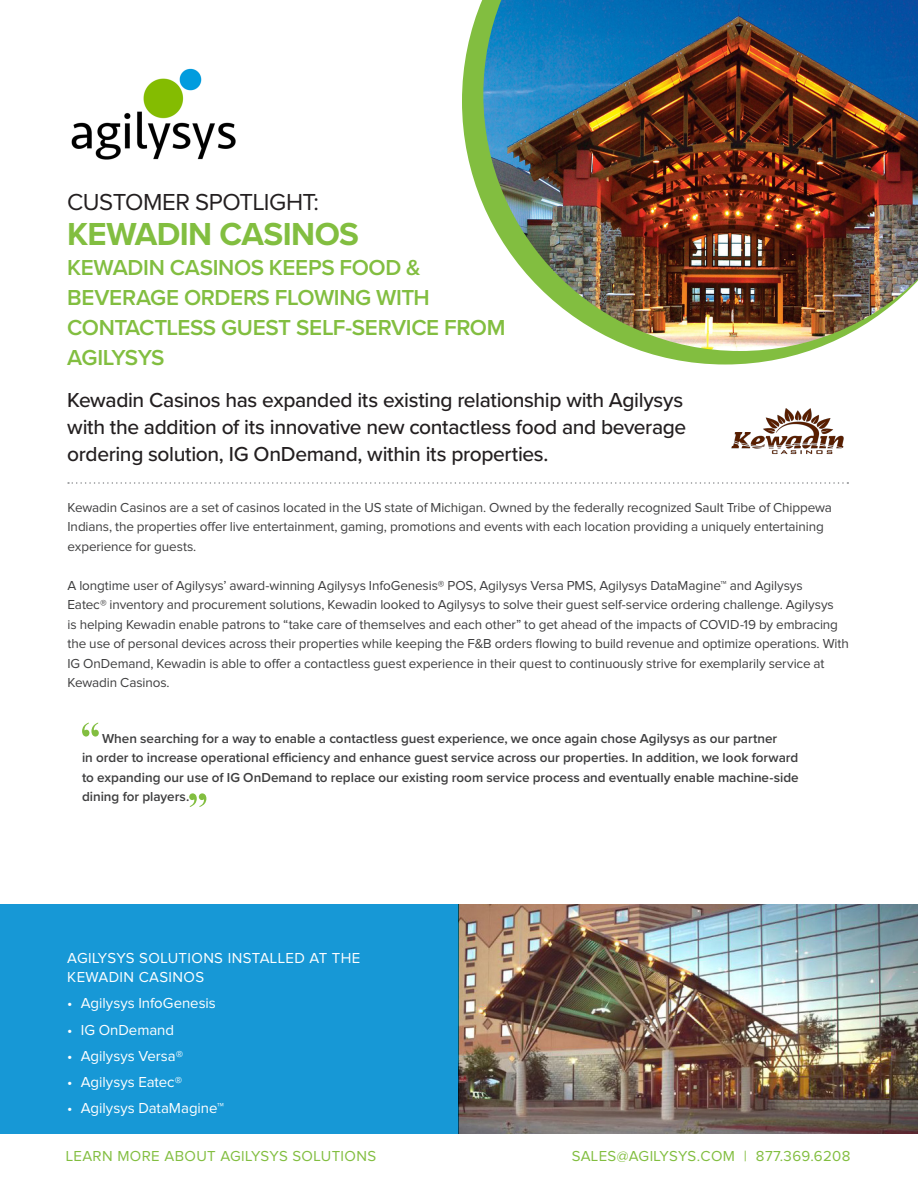
<style>
.page{position:relative;width:918px;height:1188px;background:#fff}
.page>*{position:absolute;margin:0;border:0;box-sizing:border-box;transform-origin:0 0}
.Document_Title_Customer_Name{font:700 33px "Proxima Nova";letter-spacing:-.02em;color:#82be40}
.Document_Title{font:24px "Proxima Nova";letter-spacing:-.02em;color:#231f20}
.Document_Title-2{font:600 22.5px/30px "Proxima Nova";letter-spacing:-.015em;color:#82be40}
.Content_Header{font:500 21px/27px "Proxima Nova";letter-spacing:-.015em;color:#231f20}
.Solutions_Header{font:15px "Proxima Nova";letter-spacing:.005em;color:#fff}
.t1{font:15px "Proxima Nova";letter-spacing:.025em;color:#82be40}
.Solutions_Header-2{font:15px/19.5px "Proxima Nova";letter-spacing:.025em;color:#fff}
.Content_Text{font:13.5px/19.5px "Proxima Nova";letter-spacing:-.01em;color:#3e3e3f}
.Content_Text-2{font:600 13.5px "Proxima Nova";color:#3e3e3f}
</style>
<div class="page">
<svg style="left:462px;top:0;width:347px;height:364px"></svg>
<img style="left:483px;top:0;width:435px;height:351px">
<img style="left:731px;top:408px;width:113px;height:47px">
<img style="left:459px;top:904px;width:459px;height:230px">
<svg style="left:68px;top:482px;width:780px;height:2px"></svg>
<div style="left:0;top:904px;width:459px;height:230px;background:#1798d6"></div>
<svg style="left:82px;top:723px;width:17px;height:14px"></svg>
<svg style="left:189px;top:793px;width:17px;height:14px"></svg>
<img style="left:71px;top:68px;width:165px;height:92px">
<p class="Document_Title" style="left:67px;top:191px;width:253px">CUSTOMER SPOTLIGHT:</p>
<p class="Document_Title_Customer_Name" style="left:67px;top:209px;width:293px">KEWADIN CASINOS</p>
<p class="Document_Title-2" style="left:67px;top:252px;width:440px">KEWADIN CASINOS KEEPS FOOD &amp;<br>BEVERAGE ORDERS FLOWING WITH<br>CONTACTLESS GUEST SELF-SERVICE FROM<br>AGILYSYS</p>
<p class="Content_Header" style="left:67px;top:386px;width:621px">Kewadin Casinos has expanded its existing relationship with Agilysys with the addition of its innovative new contactless food and beverage ordering solution, IG OnDemand, within its properties.</p>
<p class="Content_Text" style="left:68px;top:498px;width:766px">Kewadin Casinos are a set of casinos located in the US state of Michigan. Owned by the federally recognized Sault Tribe of Chippewa<br>Indians, the properties offer live entertainment, gaming, promotions and events with each location providing a uniquely entertaining experience for guests.</p>
<p class="Content_Text" style="left:68px;top:576px;width:783px">A longtime user of Agilysys’ award-winning Agilysys InfoGenesis® POS, Agilysys Versa PMS, Agilysys DataMagine™ and Agilysys<br>Eatec® inventory and procurement solutions, Kewadin looked to Agilysys to solve their guest self-service ordering challenge. Agilysys<br>is helping Kewadin enable patrons to “take care of themselves and each other” to get ahead of the impacts of COVID-19 by embracing the use of personal devices across their properties while keeping the F&amp;B orders flowing to build revenue and optimize operations. With IG OnDemand, Kewadin is able to offer a contactless guest experience in their quest to continuously strive for exemplarily service at Kewadin Casinos.</p>
<p class="Content_Text-2" style="left:102px;top:728px;width:677px">When searching for a way to enable a contactless guest experience, we once again chose Agilysys as our partner</p>
<p class="Content_Text-2" style="left:82px;top:747px;width:718px">in order to increase operational efficiency and enhance guest service across our properties. In addition, we look forward</p>
<p class="Content_Text-2" style="left:82px;top:767px;width:718px">to expanding our use of IG OnDemand to replace our existing room service process and eventually enable machine-side</p>
<p class="Content_Text-2" style="left:82px;top:786px;width:109px">dining for players.</p>
<p class="Solutions_Header-2" style="left:67px;top:949px;width:295px">AGILYSYS SOLUTIONS INSTALLED AT THE<br>KEWADIN CASINOS</p>
<p class="Solutions_Header" style="left:67px;top:997px;width:150px">• Agilysys InfoGenesis</p>
<p class="Solutions_Header" style="left:67px;top:1023px;width:108px">• IG OnDemand</p>
<p class="Solutions_Header" style="left:67px;top:1049px;width:117px">• Agilysys Versa®</p>
<p class="Solutions_Header" style="left:67px;top:1075px;width:116px">• Agilysys Eatec®</p>
<p class="Solutions_Header" style="left:67px;top:1102px;width:158px">• Agilysys DataMagine™</p>
<p class="t1" style="left:66px;top:1149px;width:312px">LEARN MORE ABOUT AGILYSYS SOLUTIONS</p>
<p class="t1" style="left:572px;top:1149px;width:280px">SALES@AGILYSYS.COM | 877.369.6208</p>
</div>
